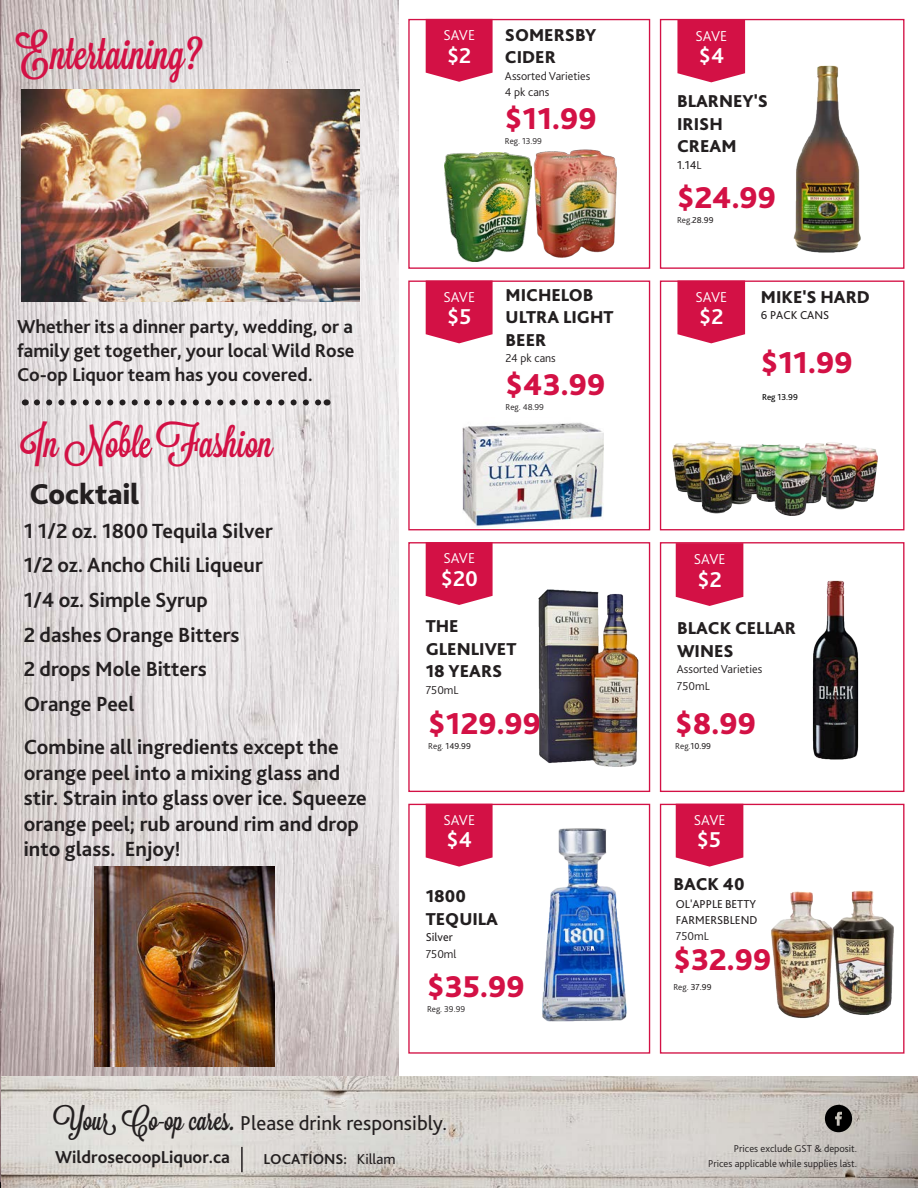
<style>
.page{position:relative;width:918px;height:1188px;background:#fff}
.page>*{position:absolute;margin:0;border:0;box-sizing:border-box;transform-origin:0 0}
.Reg_page_1{font:44.85px "Lavanderia Sturdy";color:#d31145}
.Reg_page_1-2{font:40.5px "Lavanderia Sturdy";color:#d31145}
.Price_page_2{font:800 31.5px "Bliss 2";color:#d31145}
.Product_description{font:800 31.5px "Bliss 2";color:#d31145}
.Reg_page_1-3{font:800 30px "Bliss 2";color:#231f20}
.Price_on_pink_label{font:700 22.5px "Bliss 2";color:#fff}
.Reg_page_1-4{font:700 21.45px/25.5px "Bliss 2";color:#231f20}
.t1{font:21px "Bliss 2";color:#231f20}
.Reg_page_1-5{font:700 19.5px/24px "Bliss 2";color:#231f20;text-align:justify}
.Product_name_page_2{font:800 18px/22.5px "Bliss 2";color:#231f20}
.t2{font:700 18px "Bliss 2";color:#231f20}
.Product_description-2{font:800 18px "Bliss 2";color:#231f20}
.Save_-_text_on_label{font:300 15px "Bliss 2";color:#fff}
.t3{font:700 15px "Bliss 2";color:#231f20}
.Product_description-3{font:300 12px "Bliss 2";color:#231f20}
.Product_description-4{font:12px/16px "Bliss 2";color:#231f20;text-align:justify}
.Product_name_page_2-2{font:12px "Bliss 2";color:#231f20}
.Product_name_page_2-3{font:300 12px "Bliss 2";color:#231f20}
.t4{font:300 10.5px "Bliss 2";color:#231f20}
.Reg_page_2{font:9px "Bliss 2";color:#231f20}
.Reg_page_2-2{font:300 9px "Bliss 2";color:#231f20}
.Product_description-5{font:9px "Bliss 2";color:#231f20}
.t5{font:9px "Bliss 2";color:#000}
.s1{font-weight:300}
.s2{font-family:"Lavanderia Sturdy";font-size:28.5px}
.s3{font-weight:400}
</style>
<div class="page">
<div style="left:660px;top:281px;width:244px;height:249px;border:1px solid #d31145"></div>
<div style="left:660px;top:542px;width:244px;height:250px;border:1px solid #d31145"></div>
<div style="left:408px;top:542px;width:242px;height:250px;border:1px solid #d31145"></div>
<img style="left:0;top:0;width:399px;height:1188px">
<img style="left:2px;top:1077px;width:916px;height:111px">
<hr style="left:241px;top:1147px;width:2px;height:25px;background:#231f20">
<svg style="left:825px;top:1105px;width:27px;height:27px"></svg>
<div style="left:408px;top:19px;width:242px;height:250px;border:1px solid #d31145"></div>
<svg style="left:677px;top:281px;width:68px;height:62px;background:#d62252"></svg>
<svg style="left:426px;top:283px;width:67px;height:60px;background:#d62253"></svg>
<div style="left:408px;top:281px;width:242px;height:249px;border:1px solid #d31145"></div>
<svg style="left:677px;top:20px;width:68px;height:62px;background:#d52051"></svg>
<svg style="left:426px;top:542px;width:67px;height:63px;background:#d62353"></svg>
<svg style="left:676px;top:804px;width:67px;height:63px;background:#d62353"></svg>
<svg style="left:139px;top:438px;width:14px;height:20px"></svg>
<svg style="left:426px;top:19px;width:67px;height:63px;background:#d62454"></svg>
<svg style="left:426px;top:804px;width:67px;height:63px;background:#d62554"></svg>
<svg style="left:676px;top:543px;width:67px;height:63px;background:#d62252"></svg>
<img style="left:22px;top:89px;width:337px;height:213px">
<svg style="left:37px;top:399px;width:284px;height:6px;background:#9f9b9c"></svg>
<img style="left:738px;top:45px;width:167px;height:224px">
<img style="left:444px;top:153px;width:88px;height:108px">
<img style="left:533px;top:149px;width:84px;height:109px">
<img style="left:463px;top:422px;width:140px;height:105px">
<img style="left:827px;top:437px;width:78px;height:75px">
<img style="left:538px;top:590px;width:101px;height:176px">
<img style="left:812px;top:563px;width:93px;height:213px">
<img style="left:495px;top:803px;width:169px;height:247px">
<img style="left:850px;top:853px;width:55px;height:201px">
<img style="left:94px;top:867px;width:180px;height:199px">
<img style="left:648px;top:439px;width:67px;height:81px">
<img style="left:697px;top:443px;width:161px;height:77px">
<img style="left:761px;top:891px;width:89px;height:163px">
<p class="Reg_page_1" style="left:15px;top:27px;width:184px">Entertaining?</p>
<p class="Reg_page_1-5" style="left:17px;top:314px;width:339px">Whether its a dinner party, wedding, or a family get together, your local Wild Rose Co-op Liquor team has you covered.</p>
<p class="Reg_page_1-2" style="left:22px;top:419px;width:253px">In Nobl Fashion</p>
<p class="Reg_page_1-3" style="left:29px;top:476px;width:112px">Cocktail</p>
<p class="Reg_page_1-4" style="left:24px;top:518px;width:251px">1 1/2 oz. 1800 Tequila Silver</p>
<p class="Reg_page_1-4" style="left:24px;top:553px;width:240px">1/2 oz. Ancho Chili Liqueur</p>
<p class="Reg_page_1-4" style="left:24px;top:587px;width:185px">1/4 oz. Simple Syrup</p>
<p class="Reg_page_1-4" style="left:24px;top:622px;width:217px">2 dashes Orange Bitters</p>
<p class="Reg_page_1-4" style="left:24px;top:656px;width:185px">2 drops Mole Bitters</p>
<p class="Reg_page_1-4" style="left:24px;top:691px;width:112px">Orange Peel</p>
<p class="Reg_page_1-4" style="left:24px;top:734px;width:344px">Combine all ingredients except the orange peel into a mixing glass and stir. Strain into glass over ice. Squeeze orange peel; rub around rim and drop into glass. Enjoy!</p>
<p class="Save_-_text_on_label" style="left:443px;top:26px;width:33px">SAVE</p>
<p class="Price_on_pink_label" style="left:447px;top:41px;width:26px">$2</p>
<p class="Product_name_page_2" style="left:505px;top:23px;width:93px">SOMERSBY</p>
<p class="Product_name_page_2" style="left:505px;top:46px;width:53px">CIDER</p>
<p class="Product_description-3" style="left:505px;top:68px;width:87px">Assorted Varieties</p>
<p class="Product_description-3" style="left:505px;top:85px;width:46px">4 pk cans</p>
<p class="Price_page_2" style="left:505px;top:99px;width:93px">$11.99</p>
<p class="Reg_page_2-2" style="left:505px;top:136px;width:38px">Reg. 13.99</p>
<p class="Save_-_text_on_label" style="left:443px;top:287px;width:33px">SAVE</p>
<p class="Price_on_pink_label" style="left:447px;top:303px;width:26px">$5</p>
<p class="Product_name_page_2" style="left:506px;top:283px;width:89px">MICHELOB</p>
<p class="Product_name_page_2" style="left:506px;top:306px;width:110px">ULTRA LIGHT<br>BEER</p>
<p class="Product_description-3" style="left:506px;top:351px;width:52px">24 pk cans</p>
<p class="Price_page_2" style="left:506px;top:365px;width:101px">$43.99</p>
<p class="Reg_page_2-2" style="left:506px;top:402px;width:40px">Reg. 48.99</p>
<p class="Save_-_text_on_label" style="left:443px;top:549px;width:33px">SAVE</p>
<p class="Price_on_pink_label" style="left:441px;top:565px;width:39px">$20</p>
<p class="Product_name_page_2" style="left:426px;top:615px;width:92px">THE<br>GLENLIVET<br>18 YEARS</p>
<p class="Product_description-3" style="left:426px;top:683px;width:35px">750mL</p>
<p class="Price_page_2" style="left:428px;top:704px;width:114px">$129.99</p>
<p class="Reg_page_2" style="left:428px;top:741px;width:44px"><span class="s1">Reg.</span> 149.99</p>
<p class="Save_-_text_on_label" style="left:443px;top:811px;width:33px">SAVE</p>
<p class="Price_on_pink_label" style="left:446px;top:826px;width:27px">$4</p>
<p class="Save_-_text_on_label" style="left:696px;top:26px;width:33px">SAVE</p>
<p class="Price_on_pink_label" style="left:699px;top:42px;width:27px">$4</p>
<p class="Product_name_page_2" style="left:677px;top:90px;width:92px">BLARNEY'S</p>
<p class="Product_name_page_2" style="left:677px;top:113px;width:47px">IRISH</p>
<p class="Product_name_page_2" style="left:677px;top:135px;width:61px">CREAM</p>
<p class="Product_description-4" style="left:677px;top:157px;width:26px">1.14<span class="s1">L</span></p>
<p class="Price_page_2" style="left:677px;top:178px;width:101px">$24.99</p>
<p class="Reg_page_2" style="left:677px;top:214px;width:38px"><span class="s1">Reg.</span>28.99</p>
<p class="Save_-_text_on_label" style="left:696px;top:287px;width:33px">SAVE</p>
<p class="Price_on_pink_label" style="left:699px;top:303px;width:26px">$2</p>
<p class="Product_description-2" style="left:761px;top:285px;width:111px">MIKE'S HARD</p>
<p class="Product_description-4" style="left:761px;top:307px;width:70px">6 PACK CANS</p>
<p class="Product_description" style="left:761px;top:343px;width:93px">$11.99</p>
<p class="t5" style="left:762px;top:391px;width:37px">Reg 13.99</p>
<p class="Save_-_text_on_label" style="left:694px;top:550px;width:33px">SAVE</p>
<p class="Price_on_pink_label" style="left:698px;top:565px;width:26px">$2</p>
<p class="Product_name_page_2" style="left:677px;top:617px;width:121px">BLACK CELLAR<br>WINES</p>
<p class="Product_description-3" style="left:677px;top:662px;width:87px">Assorted Varieties</p>
<p class="Product_description-3" style="left:677px;top:678px;width:35px">750mL</p>
<p class="Price_page_2" style="left:675px;top:704px;width:82px">$8.99</p>
<p class="Reg_page_2" style="left:675px;top:741px;width:37px"><span class="s1">Reg.</span>10.99</p>
<p class="Save_-_text_on_label" style="left:694px;top:811px;width:33px">SAVE</p>
<p class="Price_on_pink_label" style="left:697px;top:826px;width:26px">$5</p>
<p class="Product_description-2" style="left:673px;top:873px;width:73px">BACK 40</p>
<p class="Product_description-4" style="left:676px;top:896px;width:83px">OL'APPLE BETTY FARMERSBLEND <span class="s1">750mL</span></p>
<p class="Product_description" style="left:673px;top:940px;width:99px">$32.99</p>
<p class="Product_name_page_2" style="left:426px;top:885px;width:42px">1800</p>
<p class="Product_name_page_2" style="left:426px;top:907px;width:74px">TEQUILA</p>
<p class="Product_name_page_2-2" style="left:426px;top:930px;width:29px">Silver</p>
<p class="Product_name_page_2-3" style="left:426px;top:946px;width:32px">750ml</p>
<p class="Price_page_2" style="left:427px;top:967px;width:99px">$35.99</p>
<p class="Product_description-5" style="left:673px;top:982px;width:40px"><span class="s1">Reg.</span> 37.99</p>
<p class="Reg_page_2-2" style="left:427px;top:1003px;width:40px">Reg. 39.99</p>
<p class="t1" style="left:54px;top:1110px;width:395px"><span class="s2">Your Co-op cares.</span> Please drink responsibly.</p>
<p class="t2" style="left:55px;top:1146px;width:177px">WildrosecoopLiquor.ca</p>
<p class="t3" style="left:263px;top:1150px;width:134px">LOCATIONS: <span class="s3">Killam</span></p>
<p class="t4" style="left:734px;top:1142px;width:125px">Prices exclude GST &amp; deposit.</p>
<p class="t4" style="left:708px;top:1157px;width:151px">Prices applicable while supplies last.</p>
</div>
